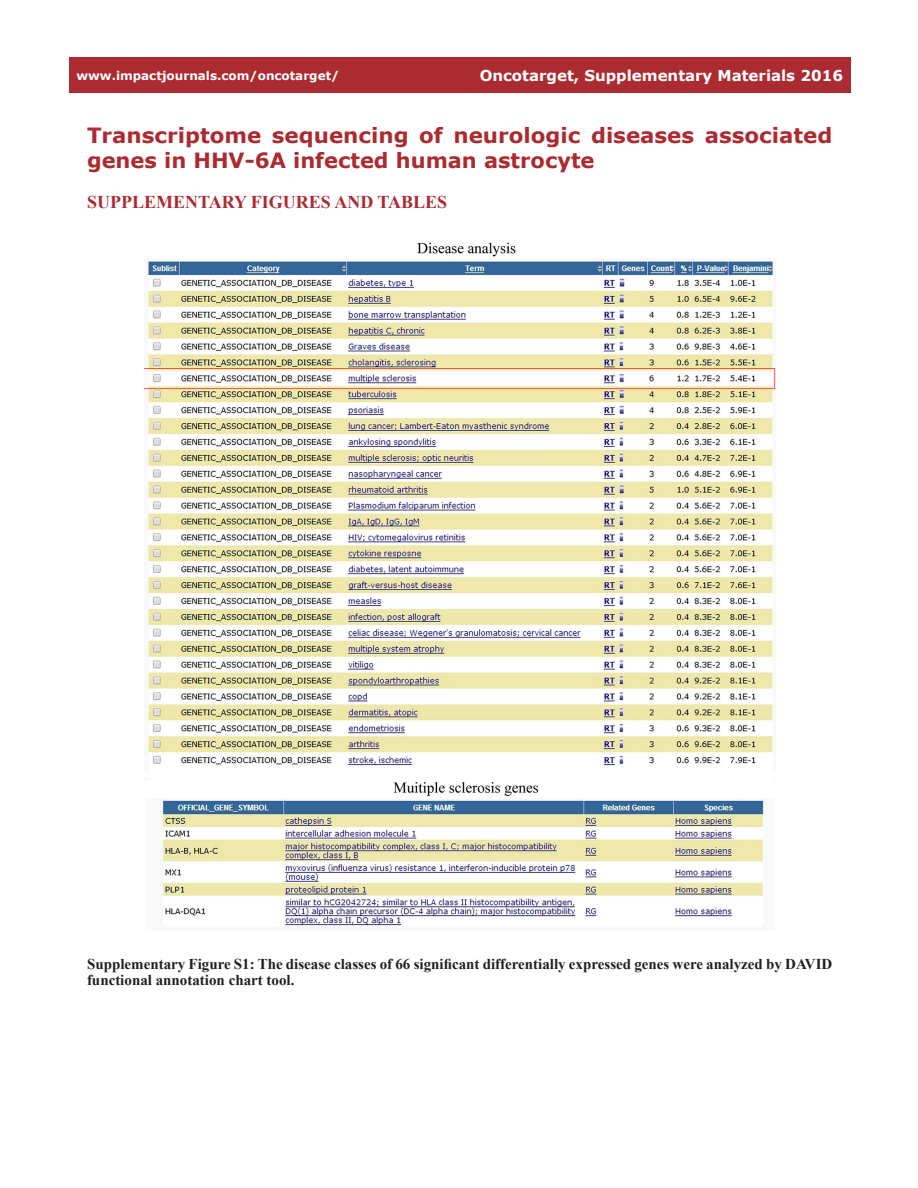
<style>
.page{position:relative;width:918px;height:1188px;background:#fff}
.page>*{position:absolute;margin:0;border:0;box-sizing:border-box;transform-origin:0 0}
.t1{font:700 21px/25.2px "Verdana";color:#ac2b31}
.Heading{font:700 18px "Times New Roman";color:#ac2b31}
.figuretext{font:700 15px/16.2px "Times New Roman";color:#231f20}
.t2{font:700 15px "Verdana";color:#fff}
.t3{font:700 12px "Verdana";color:#fff}
</style>
<div class="page">
<div style="left:69px;top:57px;width:781px;height:36px;background:#ac2b31"></div>
<img style="left:144px;top:242px;width:631px;height:684px">
<p class="t3" style="left:76px;top:67px;width:264px">www.impactjournals.com/oncotarget/</p>
<p class="t2" style="left:480px;top:65px;width:365px">Oncotarget, Supplementary Materials 2016</p>
<p class="t1" style="left:87px;top:122px;width:747px">Transcriptome sequencing of neurologic diseases associated genes in HHV-6A infected human astrocyte</p>
<p class="Heading" style="left:87px;top:189px;width:362px">SUPPLEMENTARY FIGURES AND TABLES</p>
<p class="figuretext" style="left:87px;top:955px;width:747px">Supplementary Figure S1: The disease classes of 66 significant differentially expressed genes were analyzed by DAVID functional annotation chart tool.</p>
</div>
